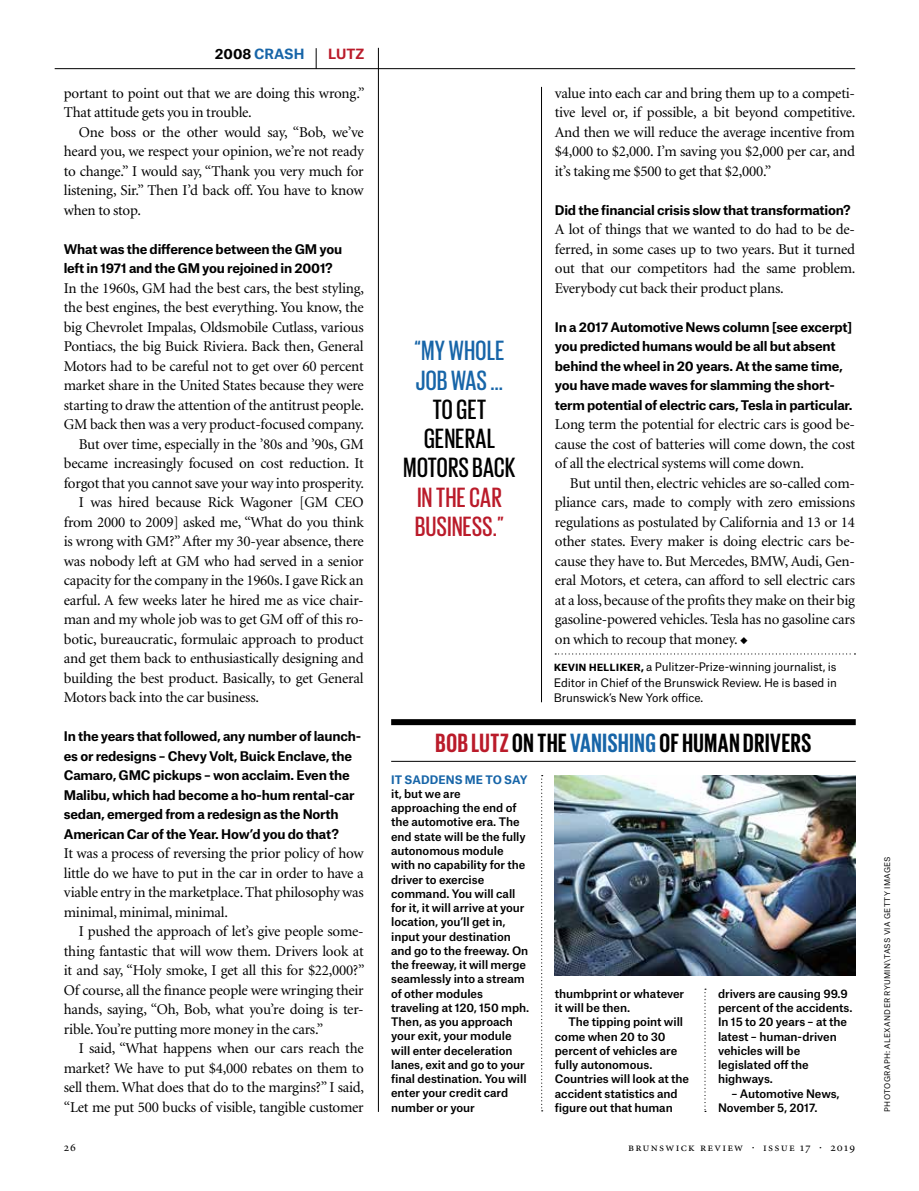
<style>
.page{position:relative;width:919px;height:1191px;background:#fff}
.page>*{position:absolute;margin:0;border:0;box-sizing:border-box;transform-origin:0 0}
.t1{font:500 28.5px/29.2px "Giorgio Sans";letter-spacing:.02em;color:#000;text-align:center}
.t2{font:500 28.5px/29.2px "Giorgio Sans";letter-spacing:.02em;color:#ba1b2a}
.t3{font:500 28.5px/29.2px "Giorgio Sans";letter-spacing:.02em;color:#1765a8}
.t4{font:700 27px "Giorgio Sans";letter-spacing:.025em;color:#000}
.t5{font:15px/19.5px "Minion";letter-spacing:-.015em;color:#000;text-align:justify}
.t6{font:700 13.5px "Atlas Grotesk";color:#1765a8}
.t7{font:700 13.5px "Atlas Grotesk";color:#ba1b2a}
.t8{font:700 12.75px/19.5px "Atlas Grotesk";letter-spacing:-.015em;color:#000}
.t9{font:12px "Minion Regular SC";letter-spacing:.105em;color:#000}
.t10{font:500 11.25px/14.2px "Atlas Grotesk";letter-spacing:-.005em;color:#000}
.t11{font:11.25px/15.6px "Atlas Grotesk";letter-spacing:-.01em;color:#000;text-align:justify}
.t12{font:700 11.25px "Atlas Grotesk";letter-spacing:.005em;color:#1765a8}
.t13{font:7.5px "Atlas Grotesk";letter-spacing:.04em;color:#000}
.s1{color:#000}
.s2{font-weight:700}
.s3{color:#ba1b2a}
.s4{color:#1765a8}
</style>
<div class="page">
<hr style="left:55px;top:68px;width:800px;height:1px;background:#000">
<svg style="left:555px;top:653px;width:300px;height:1px"></svg>
<img style="left:554px;top:775px;width:301px;height:200px">
<svg style="left:541px;top:775px;width:1px;height:336px"></svg>
<svg style="left:704px;top:988px;width:2px;height:124px"></svg>
<svg style="left:316px;top:48px;width:1px;height:21px"></svg>
<hr style="left:541px;top:87px;width:1px;height:615px;background:#000">
<hr style="left:378px;top:48px;width:1px;height:1063px;background:#000">
<div style="left:391px;top:719px;width:464px;height:6px;background:#000"></div>
<hr style="left:391px;top:761px;width:464px;height:1px;background:#000">
<p class="t6" style="left:215px;top:42px;width:91px"><span class="s1">2008</span> CRASH</p>
<p class="t7" style="left:328px;top:42px;width:38px">LUTZ</p>
<p class="t5" style="left:64px;top:84px;width:302px">portant to point out that we are doing this wrong.”<br>That attitude gets you in trouble.</p>
<p class="t5" style="left:64px;top:123px;width:301px;text-indent:15px">One boss or the other would say, “Bob, we’ve heard you, we respect your opinion, we’re not ready to change.” I would say, “Thank you very much for listening, Sir.” Then I’d back off. You have to know when to stop.</p>
<p class="t8" style="left:64px;top:238px;width:280px">What was the difference between the GM you left in 1971 and the GM you rejoined in 2001?</p>
<p class="t5" style="left:64px;top:279px;width:302px">In the 1960s, GM had the best cars, the best styling,</p>
<p class="t5" style="left:64px;top:298px;width:301px">the best engines, the best everything. You know, the</p>
<p class="t5" style="left:64px;top:318px;width:301px">big Chevrolet Impalas, Oldsmobile Cutlass, various</p>
<p class="t5" style="left:64px;top:337px;width:301px">Pontiacs, the big Buick Riviera. Back then, General</p>
<p class="t5" style="left:64px;top:357px;width:301px">Motors had to be careful not to get over 60 percent</p>
<p class="t5" style="left:64px;top:376px;width:301px">market share in the United States because they were</p>
<p class="t5" style="left:64px;top:396px;width:302px">starting to draw the attention of the antitrust people.</p>
<p class="t5" style="left:64px;top:415px;width:302px">GM back then was a very product-focused company.</p>
<p class="t5" style="left:79px;top:435px;width:286px">But over time, especially in the ’80s and ’90s, GM</p>
<p class="t5" style="left:64px;top:454px;width:301px">became increasingly focused on cost reduction. It</p>
<p class="t5" style="left:64px;top:474px;width:302px">forgot that you cannot save your way into prosperity.</p>
<p class="t5" style="left:79px;top:493px;width:286px">I was hired because Rick Wagoner [GM CEO</p>
<p class="t5" style="left:64px;top:513px;width:301px">from 2000 to 2009] asked me, “What do you think</p>
<p class="t5" style="left:64px;top:532px;width:301px">is wrong with GM?” After my 30-year absence, there</p>
<p class="t5" style="left:64px;top:552px;width:301px">was nobody left at GM who had served in a senior</p>
<p class="t5" style="left:64px;top:571px;width:301px">capacity for the company in the 1960s. I gave Rick an</p>
<p class="t5" style="left:64px;top:591px;width:301px">earful. A few weeks later he hired me as vice chair-</p>
<p class="t5" style="left:64px;top:610px;width:301px">man and my whole job was to get GM off of this ro-</p>
<p class="t5" style="left:64px;top:630px;width:301px">botic, bureaucratic, formulaic approach to product</p>
<p class="t5" style="left:64px;top:649px;width:301px">and get them back to enthusiastically designing and</p>
<p class="t5" style="left:64px;top:669px;width:301px">building the best product. Basically, to get General</p>
<p class="t5" style="left:64px;top:688px;width:197px">Motors back into the car business.</p>
<p class="t8" style="left:64px;top:725px;width:299px">In the years that followed, any number of launch&shy;es or redesigns – Chevy Volt, Buick Enclave, the Camaro, GMC pickups – won acclaim. Even the Malibu, which had become a ho-hum rental-car sedan, emerged from a redesign as the North American Car of the Year. How’d you do that?</p>
<p class="t5" style="left:64px;top:844px;width:301px">It was a process of reversing the prior policy of how little do we have to put in the car in order to have a viable entry in the marketplace. That philosophy was minimal, minimal, minimal.</p>
<p class="t5" style="left:64px;top:922px;width:302px;text-indent:15px">I pushed the approach of let’s give people some&shy;thing fantastic that will wow them. Drivers look at it and say, “Holy smoke, I get all this for $22,000?” Of course, all the finance people were wringing their hands, saying, “Oh, Bob, what you’re doing is ter&shy;rible. You’re putting more money in the cars.”</p>
<p class="t5" style="left:64px;top:1039px;width:302px;text-indent:15px">I said, “What happens when our cars reach the market? We have to put $4,000 rebates on them to sell them. What does that do to the margins?” I said, “Let me put 500 bucks of visible, tangible customer</p>
<h1 class="t3" style="left:414px;top:335px;width:91px">“MY WHOLE<br>JOB WAS …</h1>
<h1 class="t1" style="left:403px;top:394px;width:113px">TO GET<br>GENERAL<br>MOTORS BACK</h1>
<h1 class="t2" style="left:415px;top:481px;width:90px">IN THE CAR<br>BUSINESS.”</h1>
<p class="t5" style="left:555px;top:84px;width:302px">value into each car and bring them up to a competi&shy;tive level or, if possible, a bit beyond competitive.<br>And then we will reduce the average incentive from $4,000 to $2,000. I’m saving you $2,000 per car, and it’s taking me $500 to get that $2,000.”</p>
<p class="t8" style="left:554px;top:199px;width:297px">Did the financial crisis slow that transformation?</p>
<p class="t5" style="left:554px;top:220px;width:302px">A lot of things that we wanted to do had to be de&shy;ferred, in some cases up to two years. But it turned out that our competitors had the same problem.<br>Everybody cut back their product plans.</p>
<p class="t8" style="left:554px;top:316px;width:299px">In a 2017 Automotive News column [see excerpt] you predicted humans would be all but absent behind the wheel in 20 years. At the same time, you have made waves for slamming the short&shy;term potential of electric cars, Tesla in particular.</p>
<p class="t5" style="left:554px;top:415px;width:302px">Long term the potential for electric cars is good be&shy;cause the cost of batteries will come down, the cost of all the electrical systems will come down.</p>
<p class="t5" style="left:554px;top:474px;width:302px;text-indent:15px">But until then, electric vehicles are so-called com&shy;pliance cars, made to comply with zero emissions regulations as postulated by California and 13 or 14 other states. Every maker is doing electric cars be&shy;cause they have to. But Mercedes, BMW, Audi, Gen&shy;eral Motors, et cetera, can afford to sell electric cars at a loss, because of the profits they make on their big gasoline-powered vehicles. Tesla has no gasoline cars on which to recoup that money. ◆</p>
<p class="t11" style="left:553px;top:658px;width:284px"><span class="s2">kevin helliker,</span> a Pulitzer-Prize-winning journalist, is Editor in Chief of the Brunswick Review. He is based in Brunswick’s New York office.</p>
<h2 class="t4" style="left:435px;top:729px;width:377px"><span class="s3">BOB LUTZ</span> ON THE <span class="s4">VANISHING</span>OF HUMAN DRIVERS</h2>
<p class="t12" style="left:391px;top:770px;width:138px">IT SADDENS ME TO SAY</p>
<p class="t10" style="left:391px;top:785px;width:139px">it, but we are approaching the end of the automotive era. The end state will be the fully autonomous module with no capability for the driver to exercise command. You will call for it, it will arrive at your location, you’ll get in, input your destination and go to the freeway. On the freeway, it will merge seamlessly into a stream of other modules traveling at 120, 150 mph.<br>Then, as you approach your exit, your module will enter deceleration lanes, exit and go to your final destination. You will enter your credit card number or your</p>
<p class="t10" style="left:555px;top:985px;width:131px">thumbprint or whatever it will be then.</p>
<p class="t10" style="left:555px;top:1013px;width:136px;text-indent:14px">The tipping point will come when 20 to 30 percent of vehicles are fully autonomous.<br>Countries will look at the accident statistics and figure out that human</p>
<p class="t10" style="left:718px;top:985px;width:136px">drivers are causing 99.9 percent of the accidents.<br>In 15 to 20 years – at the latest – human-driven vehicles will be legislated off the highways.</p>
<p class="t10" style="left:718px;top:1085px;width:123px;text-indent:14px">– Automotive News,<br>November 5, 2017.</p>
<p class="t9" style="left:64px;top:1141px;width:13px">26</p>
<p class="t9" style="left:628px;top:1141px;width:228px">brunswick review · issue 17 · 2019</p>
<p class="t13" style="left:881px;top:1111px;width:257px;rotate:-90deg">PHOTOGRAPH: ALEXANDER RYUMIN\TASS VIA GETTY IMAGES</p>
</div>
